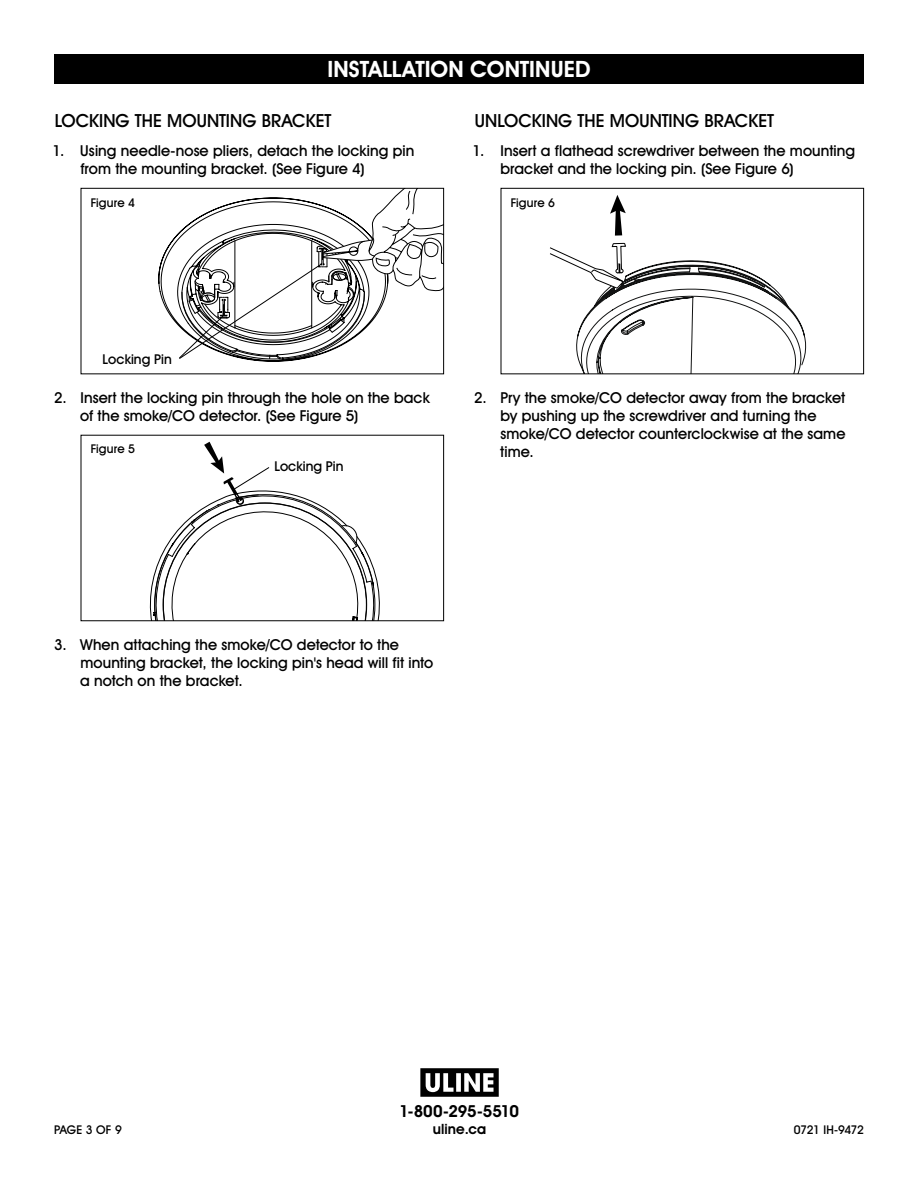
<style>
.page{position:relative;width:918px;height:1188px;background:#fff}
.page>*{position:absolute;margin:0;border:0;box-sizing:border-box;transform-origin:0 0}
.t1{font:700 22.5px "Uline Two Knine";letter-spacing:.005em;color:#fff}
.t2{font:18px "Uline Two Knine";letter-spacing:.005em;color:#000}
.t3{font:700 16.5px "Uline Two Knine";letter-spacing:-.015em;color:#000}
.t4{font:15px/18px "Uline Two Knine";letter-spacing:.005em;color:#000}
.t5{font:700 14.25px "Uline Two Knine";letter-spacing:.01em;color:#000}
.t6{font:13.5px "Uline Two Knine";color:#000}
.t7{font:12px "Uline Two Knine";color:#000}
.t8{font:12px "Uline Two Knine";letter-spacing:-.03em;color:#000}
</style>
<div class="page">
<div style="left:54px;top:54px;width:810px;height:30px;background:#000"></div>
<svg style="left:158px;top:188px;width:286px;height:174px"></svg>
<svg style="left:137px;top:442px;width:259px;height:179px"></svg>
<svg style="left:610px;top:195px;width:16px;height:41px"></svg>
<svg style="left:550px;top:243px;width:256px;height:129px"></svg>
<div style="left:501px;top:188px;width:363px;height:186px;border:1px solid #000"></div>
<svg style="left:420px;top:1068px;width:79px;height:29px"></svg>
<h1 class="t1" style="left:327px;top:56px;width:265px">INSTALLATION CONTINUED</h1>
<p class="t2" style="left:55px;top:110px;width:278px">LOCKING THE MOUNTING BRACKET</p>
<p class="t4" style="left:80px;top:142px;width:336px;text-indent:-28px">1. Using needle-nose pliers, detach the locking pin from the mounting bracket. (See Figure 4)</p>
<p class="t2" style="left:475px;top:110px;width:301px">UNLOCKING THE MOUNTING BRACKET</p>
<p class="t4" style="left:501px;top:142px;width:356px;text-indent:-28px">1. Insert a flathead screwdriver between the mounting bracket and the locking pin. (See Figure 6)</p>
<p class="t7" style="left:511px;top:195px;width:46px">Figure 6</p>
<p class="t7" style="left:91px;top:195px;width:46px">Figure 4</p>
<p class="t6" style="left:103px;top:351px;width:71px">Locking Pin</p>
<p class="t4" style="left:80px;top:389px;width:351px;text-indent:-26px">2. Insert the locking pin through the hole on the back of the smoke/CO detector. (See Figure 5)</p>
<p class="t6" style="left:274px;top:458px;width:71px">Locking Pin</p>
<p class="t7" style="left:91px;top:442px;width:46px">Figure 5</p>
<p class="t4" style="left:500px;top:389px;width:347px;text-indent:-26px">2. Pry the smoke/CO detector away from the bracket by pushing up the screwdriver and turning the smoke/CO detector counterclockwise at the same time.</p>
<p class="t4" style="left:80px;top:635px;width:355px;text-indent:-26px">3. When attaching the smoke/CO detector to the mounting bracket, the locking pin's head will fit into a notch on the bracket.</p>
<p class="t3" style="left:399px;top:1101px;width:121px">1-800-295-5510</p>
<p class="t5" style="left:433px;top:1120px;width:55px">uline.ca</p>
<p class="t7" style="left:54px;top:1122px;width:69px">PAGE 3 OF 9</p>
<p class="t8" style="left:794px;top:1122px;width:72px">0721 IH-9472</p>
</div>
